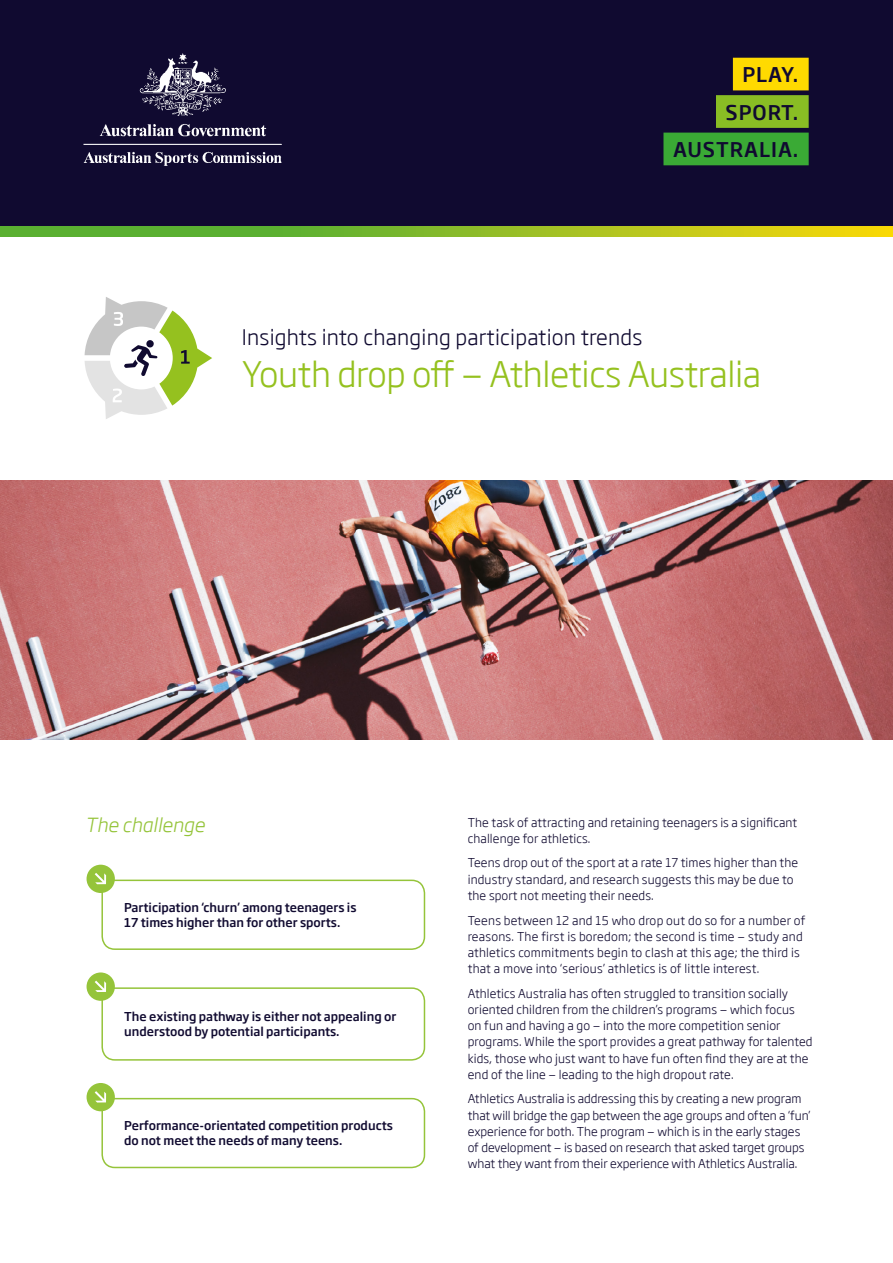
<style>
.page{position:relative;width:893px;height:1263px;background:#fff}
.page>*{position:absolute;margin:0;border:0;box-sizing:border-box;transform-origin:0 0}
.t1{font:300 34.5px "Soho Gothic Std";letter-spacing:-.01em;color:#95c11f}
.t2{font:300 21px "Soho Gothic Std";letter-spacing:.01em;color:#100a30}
.t3{font:500 19.95px/37.5px "Soho Gothic Std";letter-spacing:.045em;color:#100a30;text-align:right}
.t4{font:italic 300 19.05px "Soho Gothic Std";color:#95c43a}
.BODY{font:300 12px/16.2px "Soho Gothic Std";letter-spacing:.01em;color:#100a30}
.NEW_BULLETS{font:500 12px/15px "Soho Gothic Std";color:#100a30}
</style>
<div class="page">
<div style="left:0;top:0;width:893px;height:226px;background:#100a30"></div>
<svg style="left:0;top:226px;width:893px;height:10px;background:#91bd25"></svg>
<div style="left:101px;top:879px;width:324px;height:71px;border:2px solid #95c43a;border-radius:13px"></div>
<div style="left:87px;top:865px;width:28px;height:28px;background:#95c43a;border-radius:50%"></div>
<svg style="left:95px;top:873px;width:11px;height:11px"></svg>
<img style="left:83px;top:53px;width:199px;height:113px">
<div style="left:733px;top:58px;width:76px;height:32px;background:#ffda00"></div>
<div style="left:716px;top:95px;width:93px;height:33px;background:#89bd24"></div>
<div style="left:663px;top:133px;width:146px;height:32px;background:#3aaa35"></div>
<div style="left:101px;top:987px;width:324px;height:74px;border:2px solid #95c43a;border-radius:13px"></div>
<div style="left:87px;top:972px;width:28px;height:29px;background:#95c43a;border-radius:50%"></div>
<svg style="left:95px;top:980px;width:11px;height:12px"></svg>
<div style="left:101px;top:1098px;width:324px;height:70px;border:2px solid #95c43a;border-radius:13px"></div>
<div style="left:87px;top:1083px;width:28px;height:28px;background:#95c43a;border-radius:50%"></div>
<svg style="left:95px;top:1091px;width:11px;height:11px"></svg>
<img style="left:0;top:480px;width:893px;height:260px">
<svg style="left:85px;top:297px;width:127px;height:122px"></svg>
<p class="t3" style="left:673px;top:57px;width:127px">PLAY.<br>SPORT.<br>AUSTRALIA.</p>
<h1 class="t2" style="left:242px;top:324px;width:402px">Insights into changing participation trends</h1>
<h2 class="t1" style="left:242px;top:353px;width:521px">Youth drop off — Athletics Australia</h2>
<h3 class="t4" style="left:85px;top:813px;width:121px">The challenge</h3>
<p class="NEW_BULLETS" style="left:124px;top:900px;width:234px">Participation ‘churn’ among teenagers is<br>17 times higher than for other sports.</p>
<p class="NEW_BULLETS" style="left:124px;top:1009px;width:274px">The existing pathway is either not appealing or understood by potential participants.</p>
<p class="NEW_BULLETS" style="left:124px;top:1118px;width:270px">Performance-orientated competition products do not meet the needs of many teens.</p>
<p class="BODY" style="left:468px;top:814px;width:331px">The task of attracting and retaining teenagers is a significant challenge for athletics.</p>
<p class="BODY" style="left:468px;top:855px;width:332px">Teens drop out of the sport at a rate 17 times higher than the industry standard, and research suggests this may be due to the sport not meeting their needs.</p>
<p class="BODY" style="left:468px;top:912px;width:339px">Teens between 12 and 15 who drop out do so for a number of reasons. The first is boredom; the second is time — study and athletics commitments begin to clash at this age; the third is that a move into ‘serious’ athletics is of little interest.</p>
<p class="BODY" style="left:468px;top:985px;width:346px">Athletics Australia has often struggled to transition socially oriented children from the children’s programs — which focus<br>on fun and having a go — into the more competition senior programs. While the sport provides a great pathway for talented kids, those who just want to have fun often find they are at the end of the line — leading to the high dropout rate.</p>
<p class="BODY" style="left:468px;top:1091px;width:344px">Athletics Australia is addressing this by creating a new program that will bridge the gap between the age groups and often a ‘fun’ experience for both. The program — which is in the early stages of development — is based on research that asked target groups what they want from their experience with Athletics Australia.</p>
</div>
